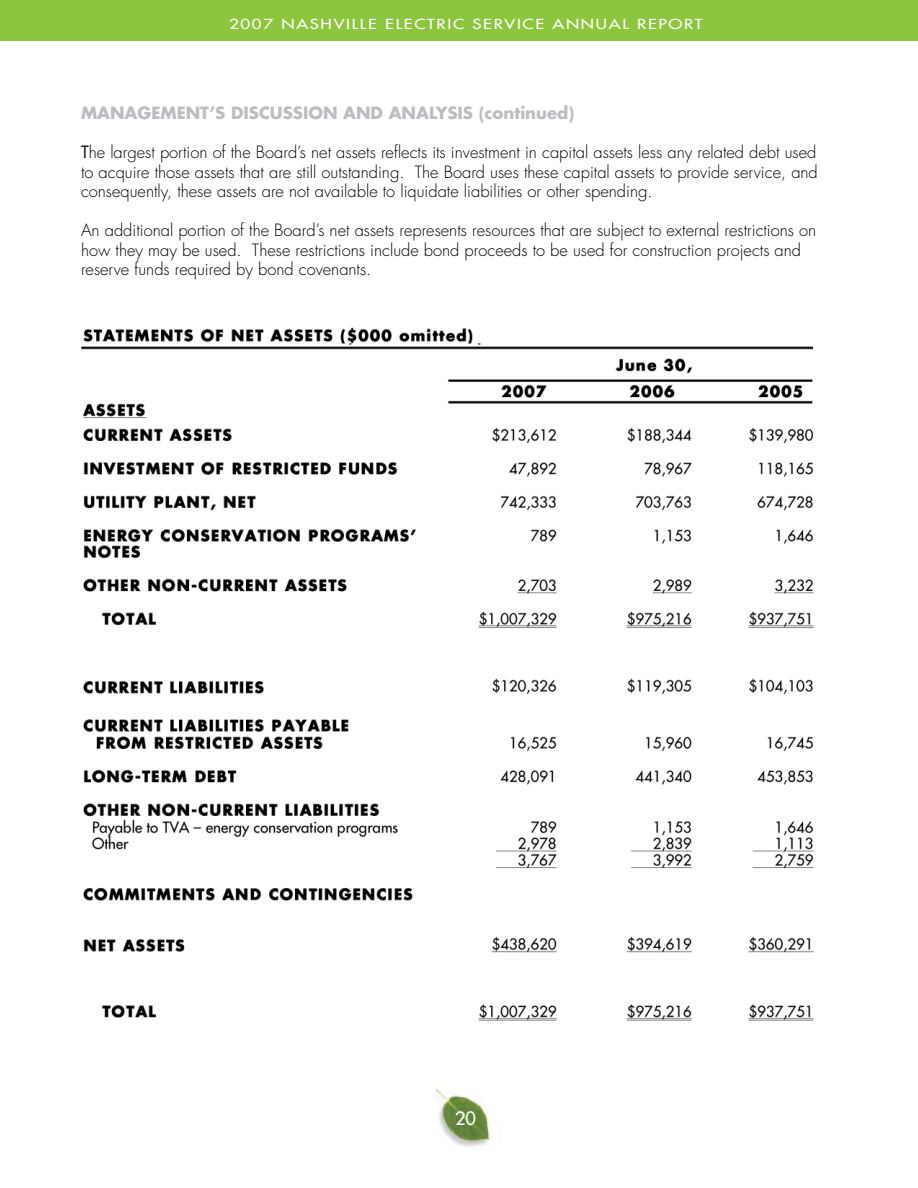
<style>
.page{position:relative;width:918px;height:1188px;background:#fff}
.page>*{position:absolute;margin:0;border:0;box-sizing:border-box;transform-origin:0 0}
.t1{font:18px "Futura";color:#fff}
.t2{font:300 16.5px/19.5px "Futura";color:#000;text-align:justify}
.t3{font:700 16.5px "Futura";color:#bcbdc0}
.t4{font:13.5px "Futura";letter-spacing:.1em;color:#fff;scale:1.25 1}
.s1{font-weight:400}
</style>
<div class="page">
<div style="left:0;top:0;width:918px;height:40px;background:#8cc63f"></div>
<img style="left:435px;top:1088px;width:57px;height:59px">
<img style="left:81px;top:327px;width:733px;height:694px">
<p class="t4" style="left:229px;top:15px;width:380px">2007 NASHVILLE ELECTRIC SERVICE ANNUAL REPORT</p>
<p class="t3" style="left:81px;top:102px;width:495px">MANAGEMENT’S DISCUSSION AND ANALYSIS (continued)</p>
<p class="t2" style="left:81px;top:143px;width:738px"><span class="s1">T</span>he largest portion of the Board’s net assets reflects its investment in capital assets less any related debt used to acquire those assets that are still outstanding. The Board uses these capital assets to provide service, and consequently, these assets are not available to liquidate liabilities or other spending.</p>
<p class="t2" style="left:81px;top:221px;width:737px;text-align:left">An additional portion of the Board’s net assets represents resources that are subject to external restrictions on how they may be used. These restrictions include bond proceeds to be used for construction projects and reserve funds required by bond covenants.</p>
<p class="t1" style="left:455px;top:1106px;width:22px">20</p>
</div>
